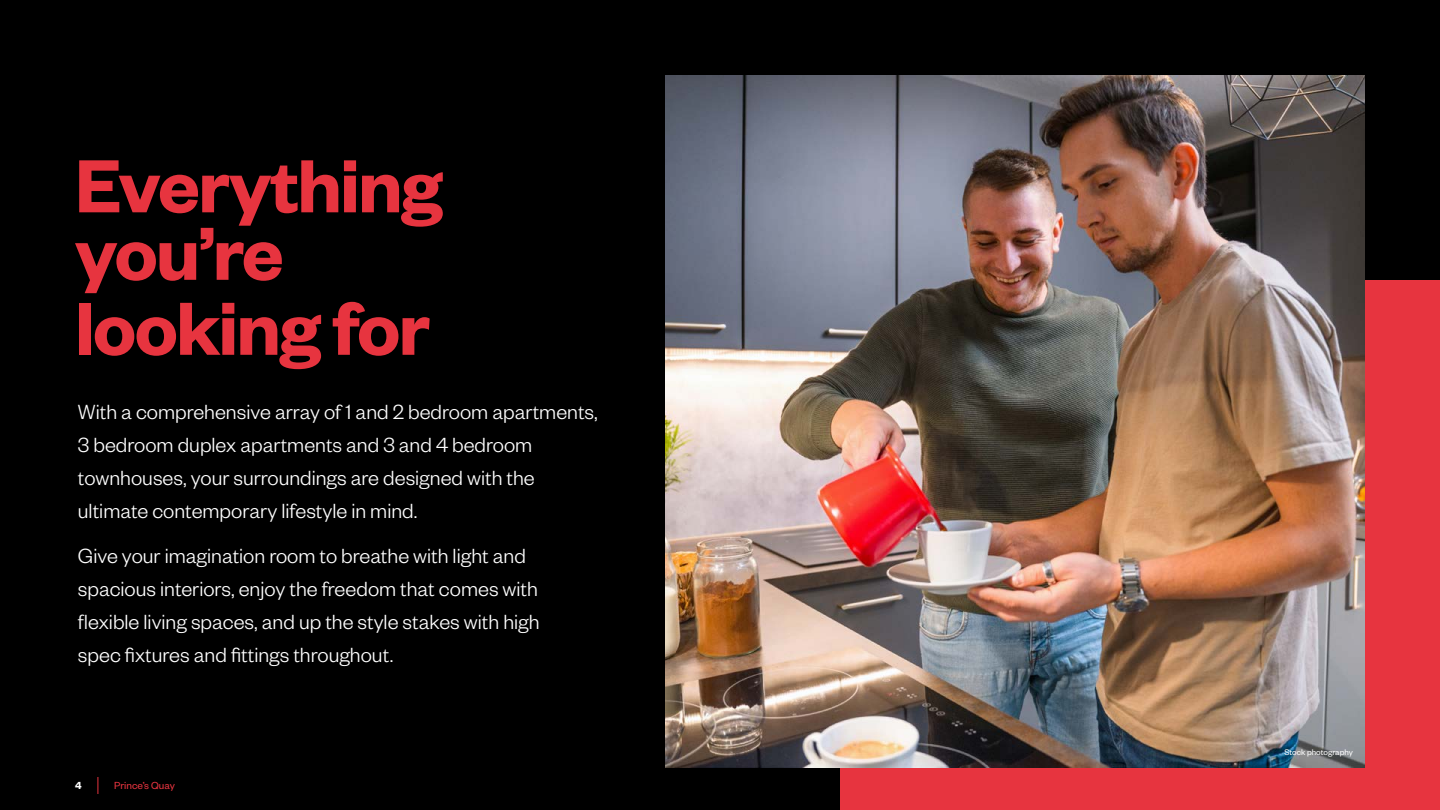
<style>
.page{position:relative;width:1440px;height:810px;background:#000}
.page>*{position:absolute;margin:0;border:0;box-sizing:border-box;transform-origin:0 0}
.t1{font:600 82.5px/67.5px "Founders Grotesk";letter-spacing:-.02em;color:#e7343f}
.t2{font:300 22.5px/33px "Founders Grotesk";color:#fff}
.t3{font:11.25px "Founders Grotesk";color:#e7343f}
.t4{font:600 11.25px "Founders Grotesk";color:#fff}
.t5{font:9px "Founders Grotesk";color:#fff}
</style>
<div class="page">
<div style="left:841px;top:280px;width:599px;height:530px;background:#e7343f"></div>
<img style="left:665px;top:75px;width:700px;height:692px">
<svg style="left:98px;top:777px;width:1px;height:17px"></svg>
<h1 class="t1" style="left:75px;top:148px;width:369px">Everything you’re</h1>
<h1 class="t1" style="left:75px;top:291px;width:357px">looking for</h1>
<p class="t2" style="left:78px;top:395px;width:521px">With a comprehensive array of 1 and 2 bedroom apartments, 3 bedroom duplex apartments and 3 and 4 bedroom townhouses, your surroundings are designed with the ultimate contemporary lifestyle in mind.</p>
<p class="t2" style="left:78px;top:539px;width:463px">Give your imagination room to breathe with light and spacious interiors, enjoy the freedom that comes with flexible living spaces, and up the style stakes with high spec fixtures and fittings throughout.</p>
<p class="t4" style="left:75px;top:779px;width:8px">4</p>
<p class="t3" style="left:114px;top:779px;width:62px">Prince’s Quay</p>
<p class="t5" style="left:1284px;top:746px;width:70px">Stock photography</p>
</div>
